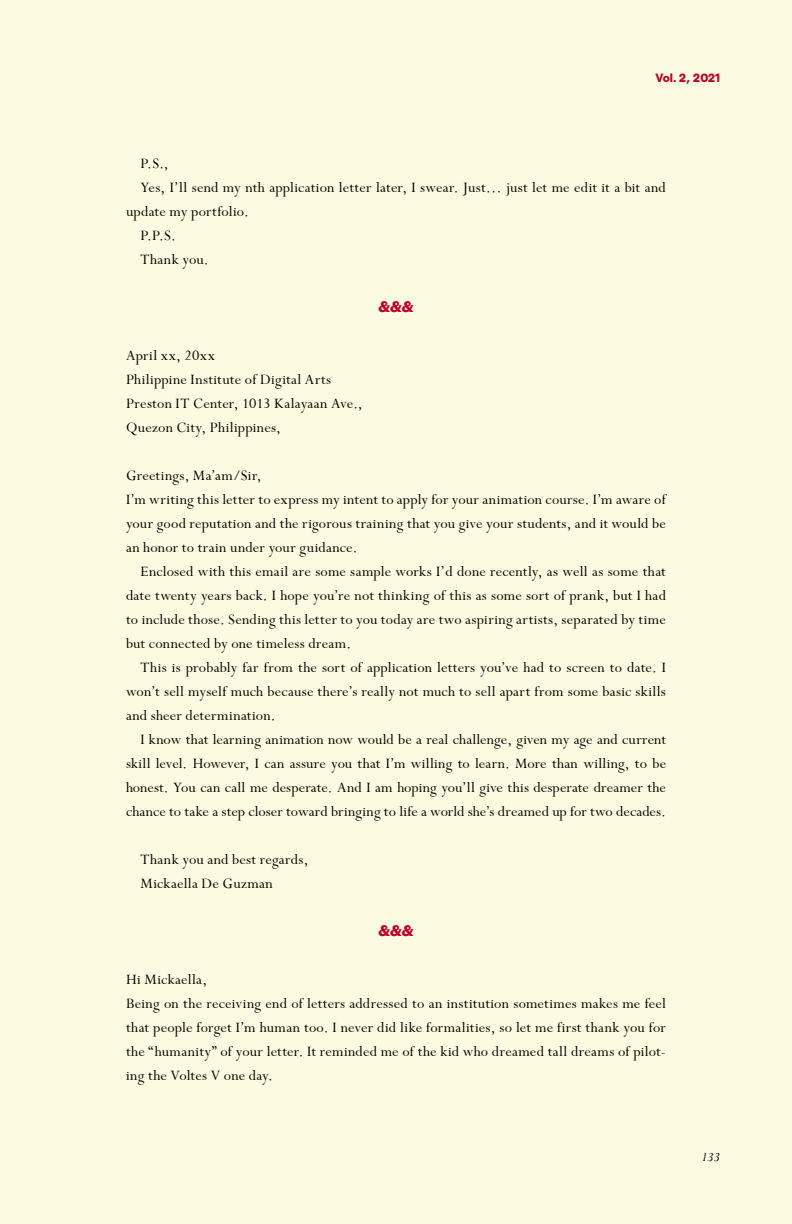
<style>
.page{position:relative;width:792px;height:1224px;background:#fcfae0}
.page>*{position:absolute;margin:0;border:0;box-sizing:border-box;transform-origin:0 0}
.t1{font:16px/24px "Perpetua";letter-spacing:.015em;color:#000}
.t2{font:700 16px "Halyard Display";color:#bb0329}
.t3{font:italic 14px "Perpetua";color:#000}
.t4{font:800 12px "Matter";color:#bb0329}
</style>
<div class="page">
<p class="t4" style="left:656px;top:69px;width:66px">Vol. 2, 2021</p>
<p class="t1" style="left:140px;top:153px;width:30px">P.S.,</p>
<p class="t1" style="left:140px;top:177px;width:527px">Yes, I’ll send my nth application letter later, I swear. Just… just let me edit it a bit and</p>
<p class="t1" style="left:126px;top:201px;width:124px">update my portfolio.</p>
<p class="t1" style="left:140px;top:225px;width:37px">P.P.S.</p>
<p class="t1" style="left:140px;top:249px;width:70px">Thank you.</p>
<p class="t2" style="left:379px;top:295px;width:36px">&amp;&amp;&amp;</p>
<p class="t1" style="left:126px;top:345px;width:238px">April xx, 20xx<br>Philippine Institute of Digital Arts<br>Preston IT Center, 1013 Kalayaan Ave.,<br>Quezon City, Philippines,</p>
<p class="t1" style="left:126px;top:465px;width:542px">Greetings, Ma’am/Sir,<br>I’m writing this letter to express my intent to apply for your animation course. I’m aware of your good reputation and the rigorous training that you give your students, and it would be an honor to train under your guidance.</p>
<p class="t1" style="left:126px;top:561px;width:542px;text-align:justify;text-indent:14px">Enclosed with this email are some sample works I’d done recently, as well as some that date twenty years back. I hope you’re not thinking of this as some sort of prank, but I had to include those. Sending this letter to you today are two aspiring artists, separated by time but connected by one timeless dream.</p>
<p class="t1" style="left:126px;top:657px;width:542px;text-align:justify;text-indent:14px">This is probably far from the sort of application letters you’ve had to screen to date. I won’t sell myself much because there’s really not much to sell apart from some basic skills and sheer determination.</p>
<p class="t1" style="left:126px;top:729px;width:542px;text-align:justify;text-indent:14px">I know that learning animation now would be a real challenge, given my age and current skill level. However, I can assure you that I’m willing to learn. More than willing, to be honest. You can call me desperate. And I am hoping you’ll give this desperate dreamer the chance to take a step closer toward bringing to life a world she’s dreamed up for two decades.</p>
<p class="t1" style="left:140px;top:849px;width:170px">Thank you and best regards,<br>Mickaella De Guzman</p>
<p class="t2" style="left:379px;top:919px;width:36px">&amp;&amp;&amp;</p>
<p class="t1" style="left:126px;top:969px;width:541px">Hi Mickaella,<br>Being on the receiving end of letters addressed to an institution sometimes makes me feel that people forget I’m human too. I never did like formalities, so let me first thank you for the “humanity” of your letter. It reminded me of the kid who dreamed tall dreams of pilot&shy;ing the Voltes V one day.</p>
<p class="t3" style="left:702px;top:1149px;width:20px">133</p>
</div>
